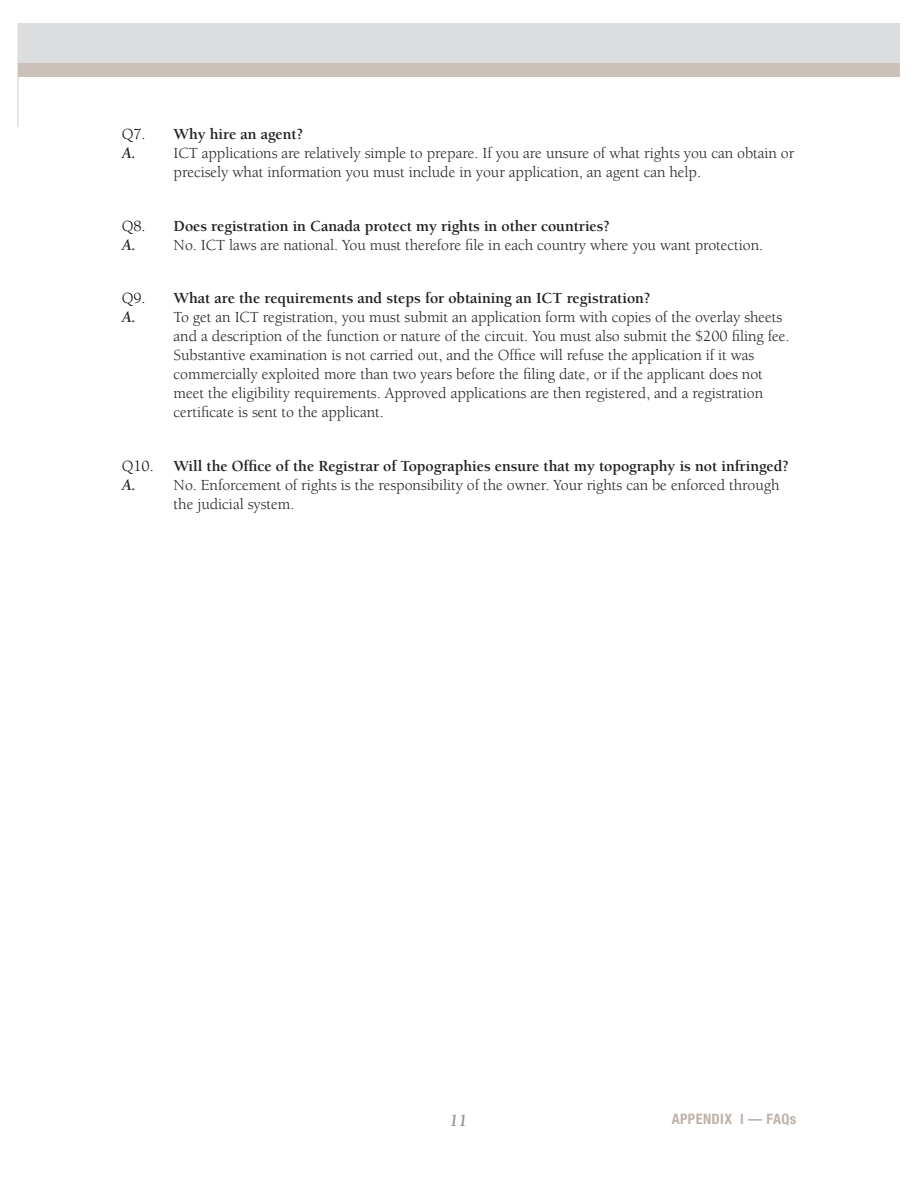
<style>
.page{position:relative;width:918px;height:1188px;background:#fff}
.page>*{position:absolute;margin:0;border:0;box-sizing:border-box;transform-origin:0 0}
.t1{font:italic 700 17.25px "Berkeley";color:#939598}
.t2{font:15.9px/19px "Berkeley";letter-spacing:-.005em;color:#231f20}
.t3{font:700 15.9px "Berkeley";letter-spacing:-.005em;color:#231f20}
.t4{font:700 condensed 14.4px "Helvetica Neue";letter-spacing:.025em;color:#c0b2aa}
.s1{font-weight:400;color:#010202}
.s2{font-weight:700;font-style:italic}
.s3{color:#010202}
.s4{font-weight:700}
</style>
<div class="page">
<div style="left:18px;top:23px;width:882px;height:43px;background:#dcddde"></div>
<div style="left:18px;top:63px;width:882px;height:14px;background:#ccc0ba"></div>
<p class="t3" style="left:122px;top:128px;width:183px"><span class="s1">Q7.</span> Why hire an agent?</p>
<p class="t2" style="left:122px;top:145px;width:674px"><span class="s2">A.</span> ICT applications are relatively simple to prepare. If you are unsure of what rights you can obtain or</p>
<p class="t2" style="left:174px;top:164px;width:529px">precisely what information you must include in your application, an agent can help.</p>
<p class="t2" style="left:122px;top:218px;width:643px"><span class="s3">Q8.</span> <span class="s4">Does registration in Canada protect my rights in other countries?<br></span><span class="s2">A.</span> No. ICT laws are national. You must therefore file in each country where you want protection.</p>
<p class="t3" style="left:122px;top:292px;width:530px"><span class="s1">Q9.</span> What are the requirements and steps for obtaining an ICT registration?</p>
<p class="t2" style="left:122px;top:309px;width:662px"><span class="s2">A.</span> To get an ICT registration, you must submit an application form with copies of the overlay sheets</p>
<p class="t2" style="left:174px;top:328px;width:618px">and a description of the function or nature of the circuit. You must also submit the $200 filing fee.</p>
<p class="t2" style="left:174px;top:347px;width:582px">Substantive examination is not carried out, and the Office will refuse the application if it was</p>
<p class="t2" style="left:174px;top:366px;width:591px">commercially exploited more than two years before the filing date, or if the applicant does not</p>
<p class="t2" style="left:174px;top:385px;width:591px">meet the eligibility requirements. Approved applications are then registered, and a registration</p>
<p class="t2" style="left:174px;top:404px;width:212px">certificate is sent to the applicant.</p>
<p class="t3" style="left:122px;top:460px;width:669px"><span class="s1">Q10.</span> Will the Office of the Registrar of Topographies ensure that my topography is not infringed?</p>
<p class="t2" style="left:122px;top:477px;width:659px"><span class="s2">A.</span> No. Enforcement of rights is the responsibility of the owner. Your rights can be enforced through</p>
<p class="t2" style="left:174px;top:496px;width:122px">the judicial system.</p>
<p class="t1" style="left:450px;top:1114px;width:19px">11</p>
<p class="t4" style="left:672px;top:1114px;width:126px">APPENDIX I — FAQs</p>
</div>
